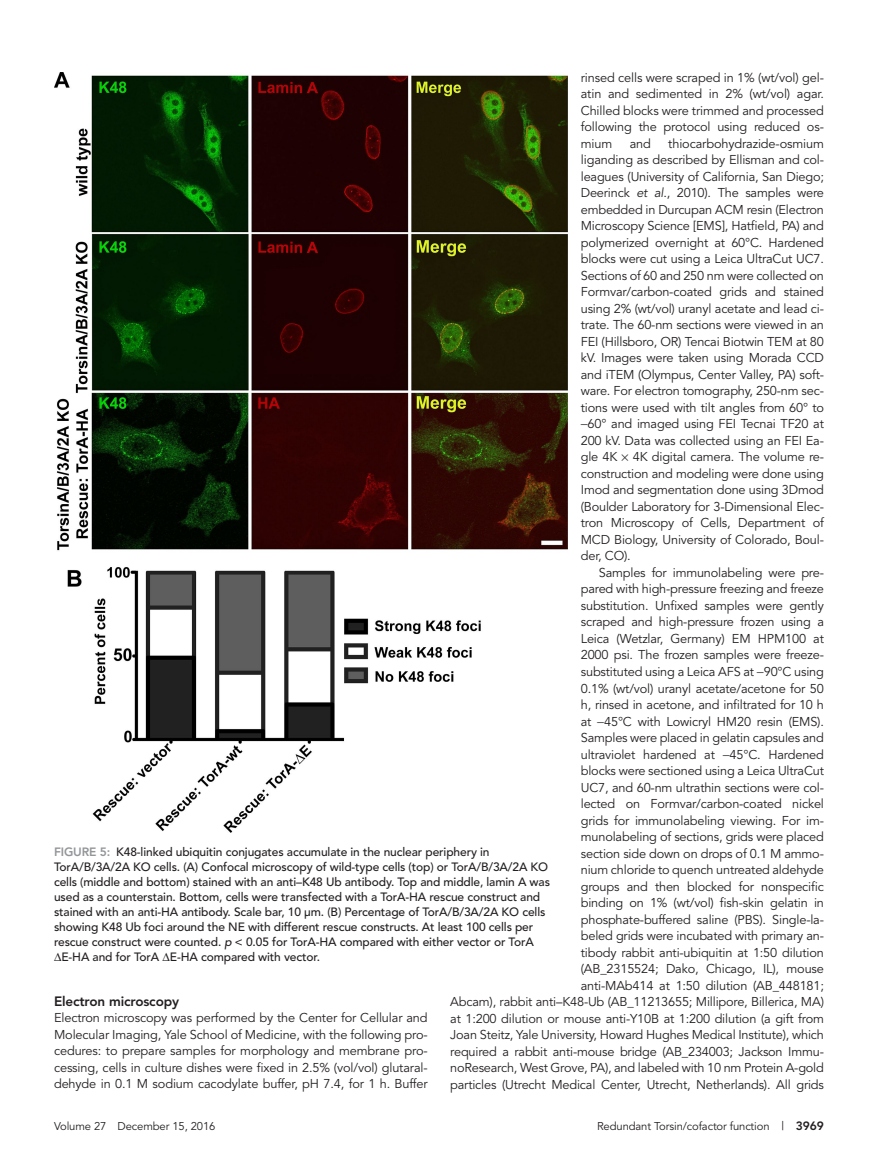
<style>
.page{position:relative;width:878px;height:1175px;background:#fff}
.page>*{position:absolute;margin:0;border:0;box-sizing:border-box;transform-origin:0 0}
.t1{font:800 13.5px "Avenir";letter-spacing:-.01em;color:#231f20}
.ParaFL{font:12.75px/16.5px "Avenir";letter-spacing:-.01em;color:#231f20;text-align:justify}
.Para{font:12.75px/16.5px "Avenir";letter-spacing:-.015em;color:#231f20;text-align:right}
.FigCaption{font:500 12px/15px "Avenir";letter-spacing:-.01em;color:#231f20}
.t2{font:11.25px "Avenir";letter-spacing:-.01em;color:#231f20}
.s1{font-style:italic}
.s2{font-weight:800;color:#939598}
.s3{font-size:12px}
.s4{font-weight:800;font-size:12px}
</style>
<div class="page">
<img style="left:54px;top:72px;width:513px;height:760px">
<p class="ParaFL" style="left:580px;top:69px;width:245px">rinsed cells were scraped in 1% (wt/vol) gel&shy;atin and sedimented in 2% (wt/vol) agar.<br>Chilled blocks were trimmed and processed following the protocol using reduced os&shy;mium</p>
<p class="ParaFL" style="left:580px;top:135px;width:245px;text-indent:87px">thiocarbohydrazide-osmium liganding as described by Ellisman and col&shy;leagues (University of California, San Diego; Deerinck <span class="s1">et al</span>., 2010). The samples were embedded in Durcupan ACM resin (Electron Microscopy Science [EMS], Hatfield, PA) and polymerized overnight at 60°C. Hardened blocks were cut using a Leica UltraCut UC7.<br>Sections of 60 and 250 nm were collected on Formvar/carbon-coated grids and stained using 2% (wt/vol) uranyl acetate and lead ci&shy;trate. The 60-nm sections were viewed in an FEI (Hillsboro, OR) Tencai Biotwin TEM at 80 kV. Images were taken using Morada CCD and iTEM (Olympus, Center Valley, PA) soft&shy;ware. For electron tomography, 250-nm sec&shy;tions were used with tilt angles from 60° to −60° and imaged using FEI Tecnai TF20 at 200 kV. Data was collected using an FEI Ea&shy;gle 4K 4K digital camera. The volume re&shy;construction and modeling were done using Imod and segmentation done using 3Dmod (Boulder Laboratory for 3-Dimensional Elec&shy;tron Microscopy of Cells, Department of MCD Biology, University of Colorado, Boul&shy;der, CO).</p>
<p class="Para" style="left:450px;top:564px;width:375px">Samples for immunolabeling were pre-<br>pared with high-pressure freezing and freeze<br>substitution. Unfixed samples were gently<br>scraped and high-pressure frozen using a<br>Leica (Wetzlar, Germany) EM HPM100 at<br>2000 psi. The frozen samples were freeze-<br>substituted using a Leica AFS at −90°C using<br>0.1% (wt/vol) uranyl acetate/acetone for 50<br>h, rinsed in acetone, and infiltrated for 10 h<br>at −45°C with Lowicryl HM20 resin (EMS).<br>Samples were placed in gelatin capsules and<br>ultraviolet hardened at −45°C. Hardened<br>blocks were sectioned using a Leica UltraCut<br>UC7, and 60-nm ultrathin sections were col-<br>lected on Formvar/carbon-coated nickel<br>grids for immunolabeling viewing. For im-<br>munolabeling of sections, grids were placed<br>section side down on drops of 0.1 M ammo-<br>nium chloride to quench untreated aldehyde<br>groups and then blocked for nonspecific<br>binding on 1% (wt/vol) fish-skin gelatin in<br>phosphate-buffered saline (PBS). Single-la-<br>beled grids were incubated with primary an-<br>tibody rabbit anti-ubiquitin at 1:50 dilution<br>(AB_2315524; Dako, Chicago, IL), mouse<br>anti-MAb414 at 1:50 dilution (AB_448181;<br>Abcam), rabbit anti–K48-Ub (AB_11213655; Millipore, Billerica, MA) at 1:200 dilution or mouse anti-Y10B at 1:200 dilution (a gift from Joan Steitz, Yale University, Howard Hughes Medical Institute), which required a rabbit anti-mouse bridge (AB_234003; Jackson Immu&shy;noResearch, West Grove, PA), and labeled with 10 nm Protein A-gold particles (Utrecht Medical Center, Utrecht, Netherlands). All grids</p>
<p class="ParaFL" style="left:629px;top:135px;width:23px">and</p>
<p class="FigCaption" style="left:54px;top:845px;width:497px"><span class="s2">FIGURE 5:</span> K48-linked ubiquitin conjugates accumulate in the nuclear periphery in TorA/B/3A/2A KO cells. (A) Confocal microscopy of wild-type cells (top) or TorA/B/3A/2A KO cells (middle and bottom) stained with an anti–K48 Ub antibody. Top and middle, lamin A was used as a counterstain. Bottom, cells were transfected with a TorA-HA rescue construct and stained with an anti-HA antibody. Scale bar, 10 μm. (B) Percentage of TorA/B/3A/2A KO cells showing K48 Ub foci around the NE with different rescue constructs. At least 100 cells per rescue construct were counted. <span class="s1">p</span> &lt; 0.05 for TorA-HA compared with either vector or TorA ∆E-HA and for TorA ∆E-HA compared with vector.</p>
<h2 class="t1" style="left:54px;top:993px;width:127px">Electron microscopy</h2>
<p class="ParaFL" style="left:54px;top:1010px;width:375px">Electron microscopy was performed by the Center for Cellular and Molecular Imaging, Yale School of Medicine, with the following pro&shy;cedures: to prepare samples for morphology and membrane pro&shy;cessing, cells in culture dishes were fixed in 2.5% (vol/vol) glutaral&shy;dehyde in 0.1 M sodium cacodylate buffer, pH 7.4, for 1 h. Buffer</p>
<p class="t2" style="left:54px;top:1119px;width:163px">Volume 27 December 15, 2016</p>
<p class="t2" style="left:597px;top:1119px;width:228px">Redundant Torsin/cofactor function <span class="s3">|</span> <span class="s4">3969</span></p>
</div>
